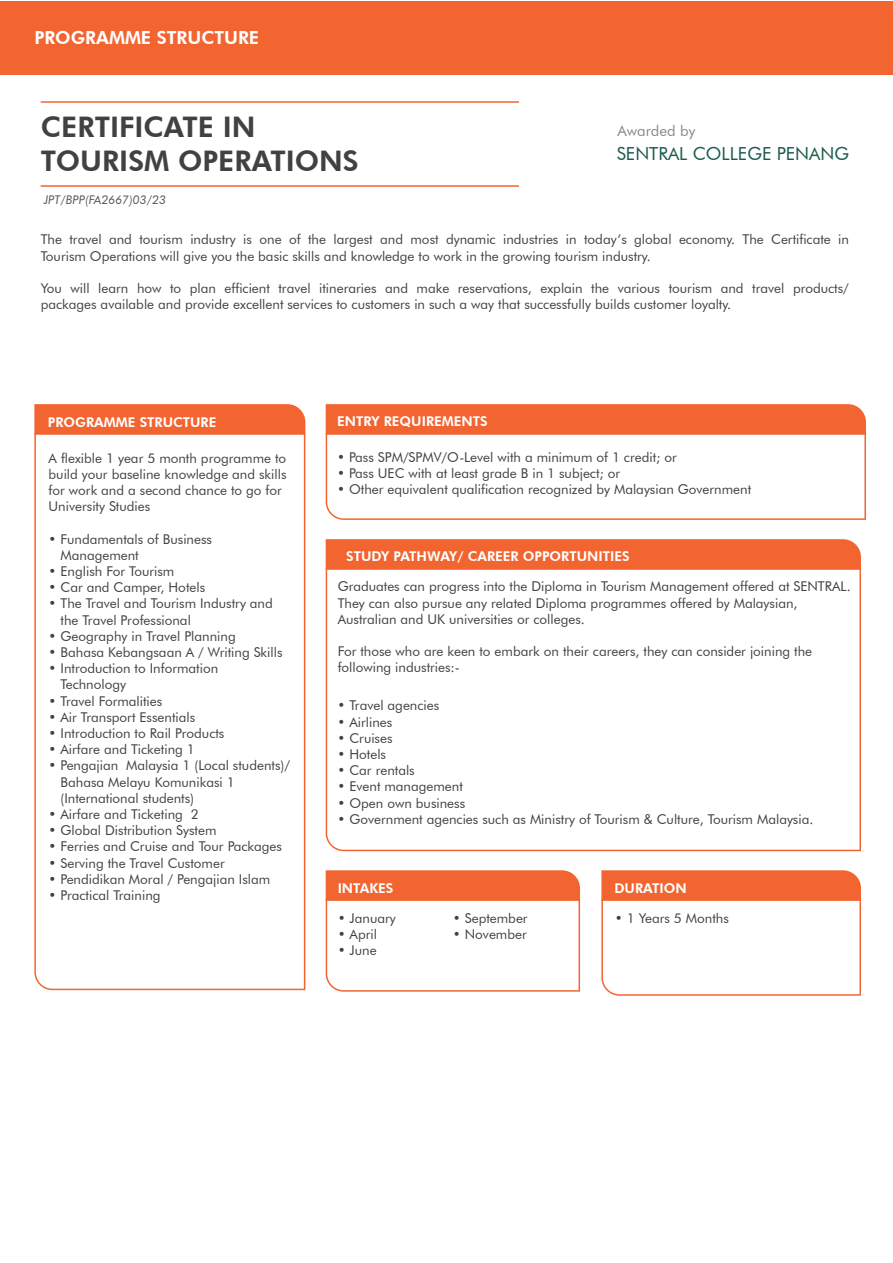
<style>
.page{position:relative;width:893px;height:1263px;background:#fff}
.page>*{position:absolute;margin:0;border:0;box-sizing:border-box;transform-origin:0 0}
.t1{font:800 28.35px/34px "Futura BT";color:#414042}
.t2{font:18px "Futura BT";color:#195c4c}
.t3{font:800 18px "Futura BT";color:#fff}
.t4{font:15px "Futura BT";color:#86888a}
.t5{font:13.5px/16.2px "Futura BT";color:#414042}
.t6{font:800 13.5px "Futura BT";color:#fff}
.t7{font:italic 12px "Futura BT";color:#58595b}
</style>
<div class="page">
<div style="left:0;top:1px;width:892px;height:73px;background:#f26531"></div>
<svg style="left:34px;top:434px;width:271px;height:556px"></svg>
<div style="left:34px;top:404px;width:271px;height:30px;background:#f26531"></div>
<hr style="left:41px;top:101px;width:478px;height:2px;background:#f26531">
<hr style="left:41px;top:185px;width:478px;height:2px;background:#f26531">
<svg style="left:326px;top:434px;width:540px;height:86px"></svg>
<div style="left:326px;top:404px;width:540px;height:30px;background:#f26531"></div>
<svg style="left:326px;top:569px;width:535px;height:282px"></svg>
<div style="left:326px;top:539px;width:535px;height:30px;background:#f26531"></div>
<svg style="left:326px;top:870px;width:254px;height:122px"></svg>
<svg style="left:601px;top:870px;width:260px;height:126px"></svg>
<h2 class="t3" style="left:34px;top:26px;width:226px">PROGRAMME STRUCTURE</h2>
<h1 class="t1" style="left:41px;top:109px;width:319px">CERTIFICATE IN<br>TOURISM OPERATIONS</h1>
<p class="t7" style="left:44px;top:192px;width:124px">JPT/BPP(FA2667)03/23</p>
<p class="t5" style="left:41px;top:231px;width:810px">The travel and tourism industry is one of the largest and most dynamic industries in today’s global economy. The Certificate in<br>Tourism Operations will give you the basic skills and knowledge to work in the growing tourism industry.</p>
<p class="t5" style="left:41px;top:280px;width:810px">You will learn how to plan efficient travel itineraries and make reservations, explain the various tourism and travel products/ packages available and provide excellent services to customers in such a way that successfully builds customer loyalty.</p>
<p class="t4" style="left:617px;top:122px;width:80px">Awarded by</p>
<h2 class="t2" style="left:617px;top:142px;width:234px">SENTRAL COLLEGE PENANG</h2>
<p class="t6" style="left:48px;top:413px;width:170px">PROGRAMME STRUCTURE</p>
<p class="t5" style="left:49px;top:450px;width:239px">A flexible 1 year 5 month programme to build your baseline knowledge and skills for work and a second chance to go for University Studies</p>
<p class="t5" style="left:61px;top:531px;width:153px;text-indent:-12px">• Fundamentals of Business<br>Management</p>
<p class="t5" style="left:49px;top:563px;width:127px">• English For Tourism</p>
<p class="t5" style="left:49px;top:579px;width:158px">• Car and Camper, Hotels</p>
<p class="t5" style="left:61px;top:595px;width:214px;text-indent:-12px">• The Travel and Tourism Industry and the Travel Professional</p>
<p class="t5" style="left:49px;top:628px;width:189px">• Geography in Travel Planning</p>
<p class="t5" style="left:49px;top:644px;width:235px">• Bahasa Kebangsaan A / Writing Skills</p>
<p class="t5" style="left:61px;top:660px;width:159px;text-indent:-12px">• Introduction to Information<br>Technology</p>
<p class="t5" style="left:49px;top:693px;width:115px">• Travel Formalities</p>
<p class="t5" style="left:49px;top:709px;width:148px">• Air Transport Essentials</p>
<p class="t5" style="left:49px;top:725px;width:177px">• Introduction to Rail Products</p>
<p class="t5" style="left:49px;top:741px;width:148px">• Airfare and Ticketing 1</p>
<p class="t5" style="left:61px;top:757px;width:231px;text-indent:-12px">• Pengajian Malaysia 1 (Local students)/<br>Bahasa Melayu Komunikasi 1 (International students)</p>
<p class="t5" style="left:49px;top:806px;width:152px">• Airfare and Ticketing 2</p>
<p class="t5" style="left:49px;top:822px;width:169px">• Global Distribution System</p>
<p class="t5" style="left:49px;top:838px;width:235px">• Ferries and Cruise and Tour Packages</p>
<p class="t5" style="left:49px;top:855px;width:178px">• Serving the Travel Customer</p>
<p class="t5" style="left:49px;top:871px;width:223px">• Pendidikan Moral / Pengajian Islam</p>
<p class="t5" style="left:49px;top:887px;width:113px">• Practical Training</p>
<p class="t6" style="left:337px;top:413px;width:152px">ENTRY REQUIREMENTS</p>
<p class="t5" style="left:337px;top:449px;width:341px">• Pass SPM/SPMV/O-Level with a minimum of 1 credit; or</p>
<p class="t5" style="left:337px;top:465px;width:285px">• Pass UEC with at least grade B in 1 subject; or</p>
<p class="t5" style="left:337px;top:481px;width:415px">• Other equivalent qualification recognized by Malaysian Government</p>
<p class="t6" style="left:346px;top:548px;width:285px">STUDY PATHWAY/ CAREER OPPORTUNITIES</p>
<p class="t5" style="left:338px;top:578px;width:515px">Graduates can progress into the Diploma in Tourism Management offered at SENTRAL.<br>They can also pursue any related Diploma programmes offered by Malaysian,<br>Australian and UK universities or colleges.</p>
<p class="t5" style="left:338px;top:643px;width:476px">For those who are keen to embark on their careers, they can consider joining the following industries:-</p>
<p class="t5" style="left:338px;top:697px;width:103px">• Travel agencies</p>
<p class="t5" style="left:338px;top:713px;width:56px">• Airlines</p>
<p class="t5" style="left:338px;top:730px;width:57px">• Cruises</p>
<p class="t5" style="left:338px;top:746px;width:50px">• Hotels</p>
<p class="t5" style="left:338px;top:762px;width:79px">• Car rentals</p>
<p class="t5" style="left:338px;top:778px;width:127px">• Event management</p>
<p class="t5" style="left:338px;top:794px;width:129px">• Open own business</p>
<p class="t5" style="left:338px;top:811px;width:477px">• Government agencies such as Ministry of Tourism &amp; Culture, Tourism Malaysia.</p>
<p class="t6" style="left:338px;top:880px;width:57px">INTAKES</p>
<p class="t6" style="left:614px;top:880px;width:74px">DURATION</p>
<p class="t5" style="left:338px;top:910px;width:60px">• January</p>
<p class="t5" style="left:615px;top:910px;width:115px">• 1 Years 5 Months</p>
<p class="t5" style="left:338px;top:926px;width:41px">• April</p>
<p class="t5" style="left:338px;top:942px;width:41px">• June</p>
<p class="t5" style="left:453px;top:910px;width:76px">• September</p>
<p class="t5" style="left:453px;top:926px;width:75px">• November</p>
</div>
